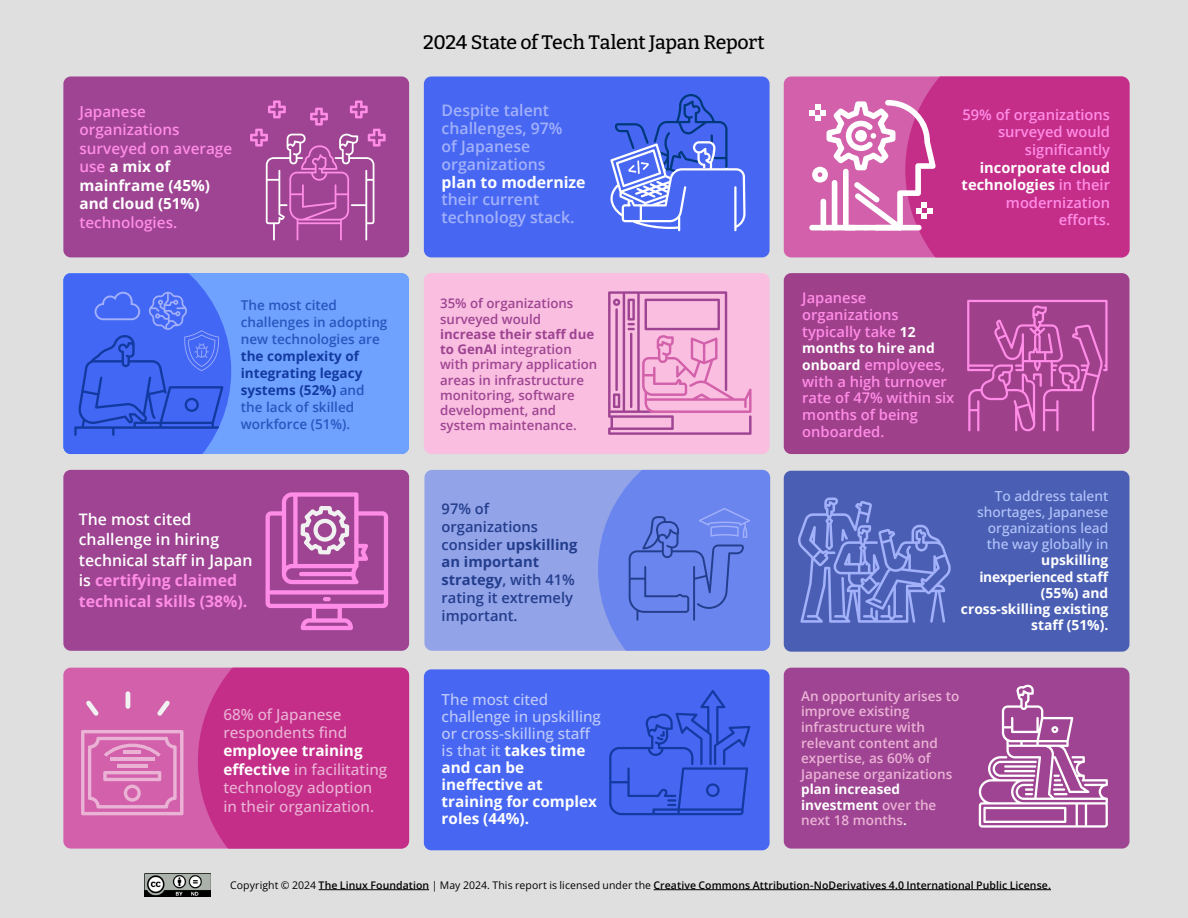
<style>
.page{position:relative;width:1188px;height:918px;background:#dfdfdf}
.page>*{position:absolute;margin:0;border:0;box-sizing:border-box;transform-origin:0 0}
.H2_no_TOC{font:100 19.5px "Bitter";letter-spacing:-.02em;color:#000}
.t1{font:600 15.9px/17.9px "Open Sans";color:#a3b1fb}
.t2{font:600 15.9px/20.4px "Open Sans";color:#fff}
.t3{font:500 15.3px/17px "Open Sans";color:#bfcafb}
.t4{font:500 15.3px/18.5px "Open Sans";color:#eab2d5}
.t5{font:600 15.3px/18.5px "Open Sans";color:#ff8ce6}
.t6{font:600 14.7px/16.6px "Open Sans";color:#ff8ce6}
.t7{font:600 14.7px/17.9px "Open Sans";color:#233e8d}
.t8{font:700 13.8px/16.2px "Open Sans";color:#fff;text-align:right}
.t9{font:600 13.5px/15.6px "Open Sans";color:#eab2d5}
.t10{font:600 13.5px/17px "Open Sans";color:#2856be}
.t11{font:600 13.2px/15.3px "Open Sans";color:#9e4492}
.Body{font:600 10.5px "Open Sans";letter-spacing:.005em;color:#000}
.s1{font-weight:700;color:#fff}
.s2{font-weight:700;color:#133aa1}
.s3{font-weight:700}
.s4{font-weight:700;color:#ff8ce6}
.s5{font-weight:700;font-size:13.8px;color:#fff}
.s6{font-weight:500;color:#b4c5fb}
.s7{color:#fff}
.s8{font-weight:400}
</style>
<div class="page">
<img style="left:144px;top:873px;width:66px;height:23px">
<hr style="left:319px;top:889px;width:110px;height:1px;background:#000">
<hr style="left:654px;top:889px;width:397px;height:1px;background:#000">
<div style="left:63px;top:668px;width:346px;height:181px;background:#d260aa;border-radius:7px"></div>
<div style="left:198px;top:668px;width:211px;height:181px;background:#c42d88"></div>
<div style="left:231px;top:273px;width:178px;height:181px;background:#6fa1ff"></div>
<div style="left:63px;top:470px;width:346px;height:181px;background:#9e4492;border-radius:7px"></div>
<div style="left:424px;top:669px;width:346px;height:181px;background:#4767f3;border-radius:7px"></div>
<div style="left:784px;top:668px;width:345px;height:181px;background:#9e4492;border-radius:7px"></div>
<div style="left:784px;top:471px;width:345px;height:181px;background:#4a5fb4;border-radius:7px"></div>
<div style="left:63px;top:77px;width:346px;height:180px;background:#9e4492;border-radius:7px"></div>
<div style="left:424px;top:273px;width:346px;height:181px;background:#fabee0;border-radius:7px"></div>
<div style="left:424px;top:470px;width:346px;height:181px;background:#93a3e8;border-radius:8px"></div>
<div style="left:784px;top:273px;width:345px;height:181px;background:#9f408b;border-radius:7px"></div>
<div style="left:784px;top:77px;width:345px;height:180px;background:#d260aa;border-radius:7px"></div>
<div style="left:424px;top:77px;width:346px;height:180px;background:#4767f3;border-radius:7px"></div>
<hr style="left:126px;top:691px;width:4px;height:18px;background:#f1f1f1;border-radius:2px">
<svg style="left:157px;top:700px;width:13px;height:16px"></svg>
<svg style="left:86px;top:700px;width:13px;height:16px"></svg>
<svg style="left:979px;top:684px;width:129px;height:144px"></svg>
<svg style="left:967px;top:300px;width:141px;height:132px"></svg>
<svg style="left:81px;top:730px;width:102px;height:85px"></svg>
<svg style="left:250px;top:100px;width:136px;height:140px"></svg>
<svg style="left:610px;top:94px;width:136px;height:137px"></svg>
<svg style="left:598px;top:470px;width:172px;height:181px"></svg>
<svg style="left:63px;top:273px;width:168px;height:181px"></svg>
<svg style="left:609px;top:690px;width:141px;height:125px"></svg>
<svg style="left:809px;top:76px;width:320px;height:181px"></svg>
<svg style="left:266px;top:492px;width:122px;height:138px"></svg>
<svg style="left:798px;top:498px;width:153px;height:125px"></svg>
<svg style="left:608px;top:291px;width:144px;height:144px"></svg>
<p class="H2_no_TOC" style="left:423px;top:30px;width:343px">2024 State of Tech Talent Japan Report</p>
<p class="t5" style="left:80px;top:102px;width:154px">Japanese organizations surveyed on average use <span class="s1">a mix of mainframe (45%) and cloud (51%) </span>technologies.</p>
<p class="t1" style="left:442px;top:101px;width:146px">Despite talent challenges, 97%<br>of Japanese organizations<br><span class="s1">plan to modernize </span>their current technology stack.</p>
<p class="t10" style="left:241px;top:296px;width:148px">The most cited challenges in adopting new technologies are <span class="s2">the complexity of integrating legacy systems (52%)</span> and the lack of skilled workforce (51%).</p>
<p class="t11" style="left:440px;top:296px;width:159px">35% of organizations surveyed would <span class="s3">increase their staff due to GenAI</span> integration with primary application areas in infrastructure monitoring, software development, and system maintenance.</p>
<p class="t2" style="left:79px;top:509px;width:175px">The most cited challenge in hiring technical staff in Japan is <span class="s4">certifying claimed technical skills (38%).</span></p>
<p class="t7" style="left:442px;top:499px;width:137px">97% of organizations consider <span class="s3">upskilling an important strategy</span>, with 41% rating it extremely important.</p>
<p class="t6" style="left:962px;top:105px;width:150px;line-height:17.5px;text-align:right">59% of organizations surveyed would significantly <span class="s1">incorporate cloud technologies</span> in their modernization efforts.</p>
<p class="t6" style="left:802px;top:289px;width:115px">Japanese organizations typically take <span class="s5">12</span></p>
<p class="t8" style="left:802px;top:340px;width:134px">months to hire and</p>
<p class="t6" style="left:802px;top:356px;width:154px"><span class="s5">onboard</span> employees, with a high turnover rate of 47% within six months of being onboarded.</p>
<p class="t8" style="left:961px;top:487px;width:149px"><span class="s6">To address talent shortages, Japanese organizations lead<br>the way globally in </span>upskilling inexperienced staff (55%) and cross-skilling existing staff (51%).</p>
<p class="t4" style="left:223px;top:704px;width:165px">68% of Japanese respondents find <span class="s1">employee training effective</span> in facilitating technology adoption in their organization.</p>
<p class="t3" style="left:442px;top:690px;width:161px">The most cited challenge in upskilling or cross-skilling staff is that it <span class="s1">takes time and can be ineffective at training for complex roles (44%).</span></p>
<p class="t9" style="left:801px;top:688px;width:160px">An opportunity arises to improve existing infrastructure with relevant content and expertise, as 60% of<br>Japanese organizations <span class="s1">plan increased investment</span> over the next 18 months<span class="s7">.</span></p>
<p class="Body" style="left:230px;top:878px;width:822px"><span class="s8">Copyright © 2024</span> The Linux Foundation <span class="s8">| May 2024. This report is licensed under the</span> Creative Commons Attribution-NoDerivatives 4.0 International Public License.</p>
</div>
